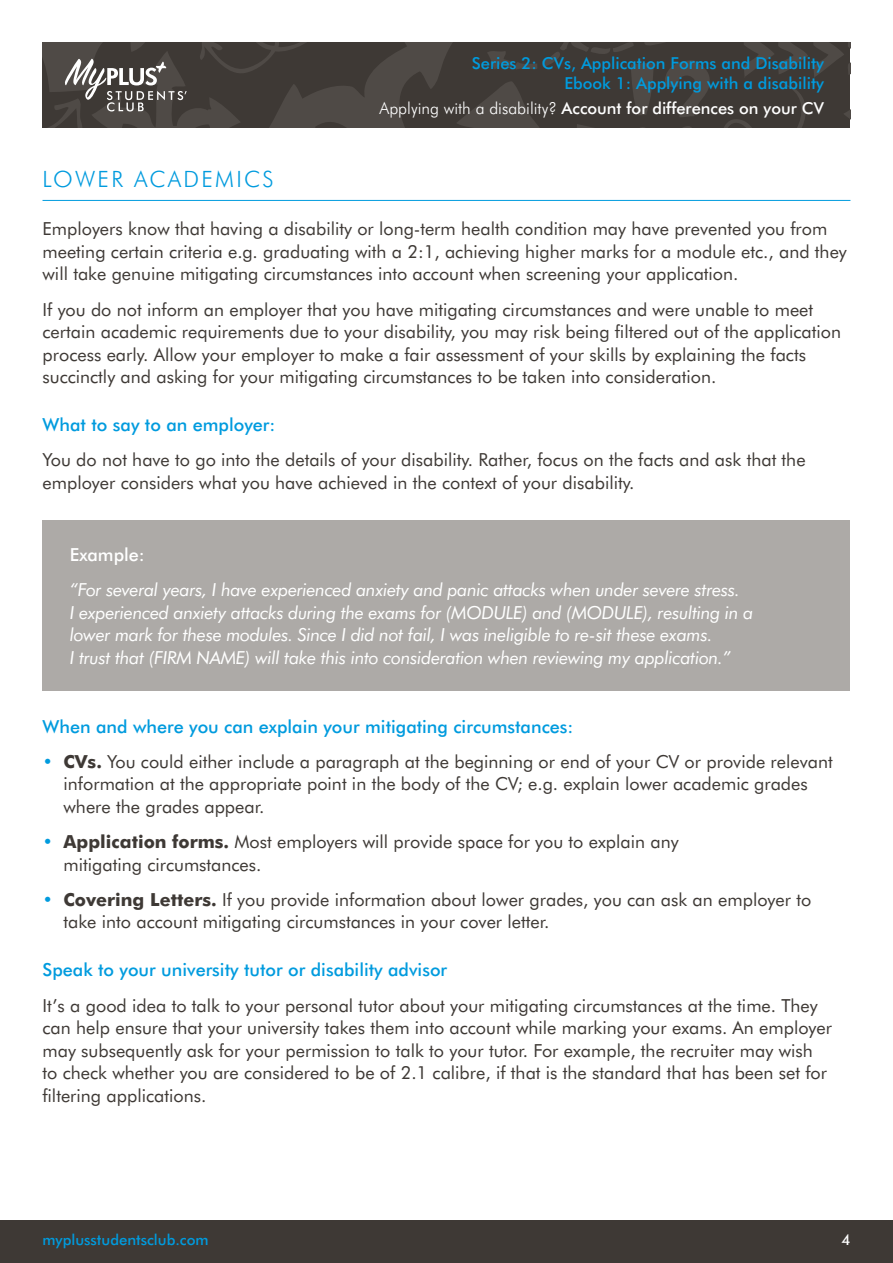
<style>
.page{position:relative;width:893px;height:1263px;background:#fff}
.page>*{position:absolute;margin:0;border:0;box-sizing:border-box;transform-origin:0 0}
.t1{font:300 22.5px "Futura BT";letter-spacing:.1em;color:#009bde}
.t2{font:18px/22.5px "Futura BT";color:#3e3935}
.t3{font:italic 18px/22.5px "Futura BT";letter-spacing:-.02em;color:#fff}
.t4{font:500 18px "Futura BT";color:#009bde}
.t5{font:500 18px "Futura BT";color:#fff}
.t6{font:500 16.5px/19.5px "Futura BT";color:#009bde;text-align:right}
.t7{font:500 16.5px "Futura BT";color:#fff}
.t8{font:500 15px "Futura BT";color:#009bde}
.t9{font:500 15px "Futura BT";color:#fff}
.s1{font-weight:300}
.s2{color:#009bde}
.s3{font-weight:700}
.s4{font-weight:700;color:#009bde}
</style>
<div class="page">
<svg style="left:43px;top:43px;width:807px;height:85px;background:#46413e"></svg>
<div style="left:0;top:1220px;width:893px;height:43px;background:#3e3935"></div>
<hr style="left:43px;top:200px;width:807px;height:1px;background:#009bde">
<div style="left:43px;top:520px;width:807px;height:170px;background:#adaaa7"></div>
<p class="t6" style="left:472px;top:53px;width:354px">Series 2: CVs, Application Forms and Disability<br>Ebook 1: Applying with a disability</p>
<p class="t7" style="left:379px;top:98px;width:446px"><span class="s1">Applying with a disability?</span> Account for differences on your CV</p>
<p class="t1" style="left:43px;top:166px;width:233px">LOWER ACADEMICS</p>
<p class="t2" style="left:43px;top:217px;width:806px">Employers know that having a disability or long-term health condition may have prevented you from meeting certain criteria e.g. graduating with a 2:1, achieving higher marks for a module etc., and they will take genuine mitigating circumstances into account when screening your application.</p>
<p class="t2" style="left:43px;top:298px;width:800px">If you do not inform an employer that you have mitigating circumstances and were unable to meet certain academic requirements due to your disability, you may risk being filtered out of the application process early. Allow your employer to make a fair assessment of your skills by explaining the facts succinctly and asking for your mitigating circumstances to be taken into consideration.</p>
<p class="t4" style="left:43px;top:414px;width:234px">What to say to an employer:</p>
<p class="t2" style="left:43px;top:449px;width:765px">You do not have to go into the details of your disability. Rather, focus on the facts and ask that the employer considers what you have achieved in the context of your disability.</p>
<p class="t5" style="left:70px;top:544px;width:77px">Example:</p>
<p class="t3" style="left:70px;top:578px;width:685px">“For several years, I have experienced anxiety and panic attacks when under severe stress.<br>I experienced anxiety attacks during the exams for (MODULE) and (MODULE), resulting in a lower mark for these modules. Since I did not fail, I was ineligible to re-sit these exams.<br>I trust that (FIRM NAME) will take this into consideration when reviewing my application.”</p>
<p class="t4" style="left:43px;top:715px;width:532px">When and where you can explain your mitigating circumstances:</p>
<p class="t2" style="left:64px;top:750px;width:771px;text-indent:-21px"><span class="s2">•</span> <span class="s3">CVs.</span> You could either include a paragraph at the beginning or end of your CV or provide relevant information at the appropriate point in the body of the CV; e.g. explain lower academic grades where the grades appear.</p>
<p class="t2" style="left:64px;top:830px;width:617px;text-indent:-21px"><span class="s2">•</span> <span class="s3">Application forms.</span> Most employers will provide space for you to explain any mitigating circumstances.</p>
<p class="t2" style="left:64px;top:888px;width:749px;text-indent:-21px"><span class="s4">•</span> <span class="s3">Covering Letters.</span> If you provide information about lower grades, you can ask an employer to take into account mitigating circumstances in your cover letter.</p>
<p class="t4" style="left:43px;top:959px;width:406px">Speak to your university tutor or disability advisor</p>
<p class="t2" style="left:43px;top:994px;width:791px">It’s a good idea to talk to your personal tutor about your mitigating circumstances at the time. They can help ensure that your university takes them into account while marking your exams. An employer may subsequently ask for your permission to talk to your tutor. For example, the recruiter may wish to check whether you are considered to be of 2.1 calibre, if that is the standard that has been set for filtering applications.</p>
<p class="t8" style="left:43px;top:1231px;width:168px">myplusstudentsclub.com</p>
<p class="t9" style="left:841px;top:1231px;width:11px">4</p>
</div>
